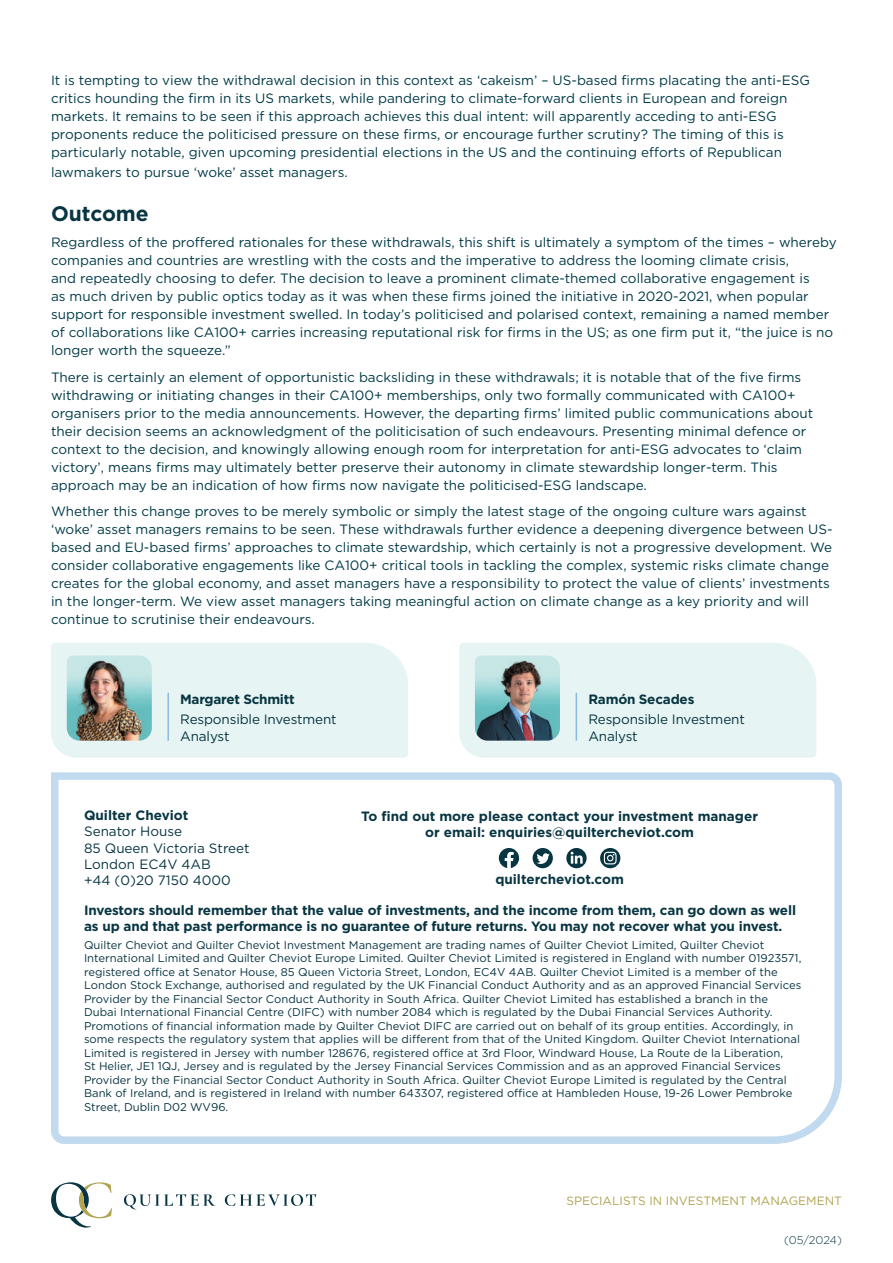
<style>
.page{position:relative;width:893px;height:1263px;background:#fff}
.page>*{position:absolute;margin:0;border:0;box-sizing:border-box;transform-origin:0 0}
.t1{font:700 21px "Gotham";color:#083542}
.t2{font:13.5px/18px "Gotham";color:#003a47}
.t3{font:700 13.5px/16.2px "Gotham";letter-spacing:-.01em;color:#083542;text-align:center}
.t4{font:13.5px/16.2px "Gotham";letter-spacing:-.01em;color:#083542}
.t5{font:12px "Gotham";color:#b0a351}
.t6{font:11.25px/13.5px "Gotham";color:#083542}
.t7{font:300 11.25px "Gotham";letter-spacing:-.005em;color:#083542}
</style>
<div class="page">
<svg style="left:51px;top:1182px;width:61px;height:45px"></svg>
<svg style="left:124px;top:1194px;width:91px;height:15px"></svg>
<svg style="left:225px;top:1194px;width:91px;height:12px"></svg>
<svg style="left:51px;top:772px;width:791px;height:372px"></svg>
<div style="left:51px;top:643px;width:357px;height:115px;background:#e6f4f3"></div>
<img style="left:67px;top:656px;width:85px;height:85px">
<hr style="left:167px;top:693px;width:2px;height:20px;background:#89bbe1">
<hr style="left:167px;top:713px;width:2px;height:28px;background:#89bbe1">
<svg style="left:459px;top:643px;width:357px;height:115px;background:#d3e4e3"></svg>
<p class="t2" style="left:51px;top:71px;width:760px">It is tempting to view the withdrawal decision in this context as ‘cakeism’ – US-based firms placating the anti-ESG critics hounding the firm in its US markets, while pandering to climate-forward clients in European and foreign markets. It remains to be seen if this approach achieves this dual intent: will apparently acceding to anti-ESG proponents reduce the politicised pressure on these firms, or encourage further scrutiny? The timing of this is particularly notable, given upcoming presidential elections in the US and the continuing efforts of Republican</p>
<p class="t2" style="left:51px;top:163px;width:298px">lawmakers to pursue ‘woke’ asset managers.</p>
<h1 class="t1" style="left:51px;top:200px;width:99px">Outcome</h1>
<p class="t2" style="left:51px;top:233px;width:787px">Regardless of the proffered rationales for these withdrawals, this shift is ultimately a symptom of the times – whereby companies and countries are wrestling with the costs and the imperative to address the looming climate crisis,<br>and repeatedly choosing to defer. The decision to leave a prominent climate-themed collaborative engagement is<br>as much driven by public optics today as it was when these firms joined the initiative in 2020-2021, when popular support for responsible investment swelled. In today’s politicised and polarised context, remaining a named member of collaborations like CA100+ carries increasing reputational risk for firms in the US; as one firm put it, “the juice is no longer worth the squeeze.”</p>
<p class="t2" style="left:51px;top:368px;width:764px">There is certainly an element of opportunistic backsliding in these withdrawals; it is notable that of the five firms withdrawing or initiating changes in their CA100+ memberships, only two formally communicated with CA100+ organisers prior to the media announcements. However, the departing firms’ limited public communications about their decision seems an acknowledgment of the politicisation of such endeavours. Presenting minimal defence or context to the decision, and knowingly allowing enough room for interpretation for anti-ESG advocates to ‘claim victory’, means firms may ultimately better preserve their autonomy in climate stewardship longer-term. This approach may be an indication of how firms now navigate the politicised-ESG landscape.</p>
<p class="t2" style="left:51px;top:502px;width:783px">Whether this change proves to be merely symbolic or simply the latest stage of the ongoing culture wars against ‘woke’ asset managers remains to be seen. These withdrawals further evidence a deepening divergence between US&shy;based and EU-based firms’ approaches to climate stewardship, which certainly is not a progressive development. We consider collaborative engagements like CA100+ critical tools in tackling the complex, systemic risks climate change creates for the global economy, and asset managers have a responsibility to protect the value of clients’ investments in the longer-term. We view asset managers taking meaningful action on climate change as a key priority and will continue to scrutinise their endeavours.</p>
<p class="t3" style="left:180px;top:691px;width:116px">Margaret Schmitt</p>
<p class="t4" style="left:180px;top:711px;width:158px">Responsible Investment<br>Analyst</p>
<p class="t3" style="left:588px;top:691px;width:108px">Ramón Secades</p>
<p class="t4" style="left:588px;top:711px;width:158px">Responsible Investment<br>Analyst</p>
<p class="t3" style="left:84px;top:807px;width:106px">Quilter Cheviot</p>
<p class="t4" style="left:84px;top:823px;width:167px">Senator House<br>85 Queen Victoria Street<br>London EC4V 4AB<br>+44 (0)20 7150 4000</p>
<p class="t3" style="left:361px;top:808px;width:398px">To find out more please contact your investment manager or email: enquiries@quiltercheviot.com</p>
<p class="t3" style="left:495px;top:871px;width:130px">quiltercheviot.com</p>
<p class="t3" style="left:84px;top:902px;width:714px;text-align:left">Investors should remember that the value of investments, and the income from them, can go down as well as up and that past performance is no guarantee of future returns. You may not recover what you invest.</p>
<p class="t6" style="left:84px;top:938px;width:719px">Quilter Cheviot and Quilter Cheviot Investment Management are trading names of Quilter Cheviot Limited, Quilter Cheviot International Limited and Quilter Cheviot Europe Limited. Quilter Cheviot Limited is registered in England with number 01923571, registered office at Senator House, 85 Queen Victoria Street, London, EC4V 4AB. Quilter Cheviot Limited is a member of the London Stock Exchange, authorised and regulated by the UK Financial Conduct Authority and as an approved Financial Services Provider by the Financial Sector Conduct Authority in South Africa. Quilter Cheviot Limited has established a branch in the Dubai International Financial Centre (DIFC) with number 2084 which is regulated by the Dubai Financial Services Authority.<br>Promotions of financial information made by Quilter Cheviot DIFC are carried out on behalf of its group entities. Accordingly, in some respects the regulatory system that applies will be different from that of the United Kingdom. Quilter Cheviot International Limited is registered in Jersey with number 128676, registered office at 3rd Floor, Windward House, La Route de la Liberation,<br>St Helier, JE1 1QJ, Jersey and is regulated by the Jersey Financial Services Commission and as an approved Financial Services Provider by the Financial Sector Conduct Authority in South Africa. Quilter Cheviot Europe Limited is regulated by the Central Bank of Ireland, and is registered in Ireland with number 643307, registered office at Hambleden House, 19-26 Lower Pembroke Street, Dublin D02 WV96.</p>
<p class="t5" style="left:566px;top:1193px;width:277px">SPECIALISTS IN INVESTMENT MANAGEMENT</p>
<p class="t7" style="left:784px;top:1232px;width:59px">(05/2024)</p>
</div>
